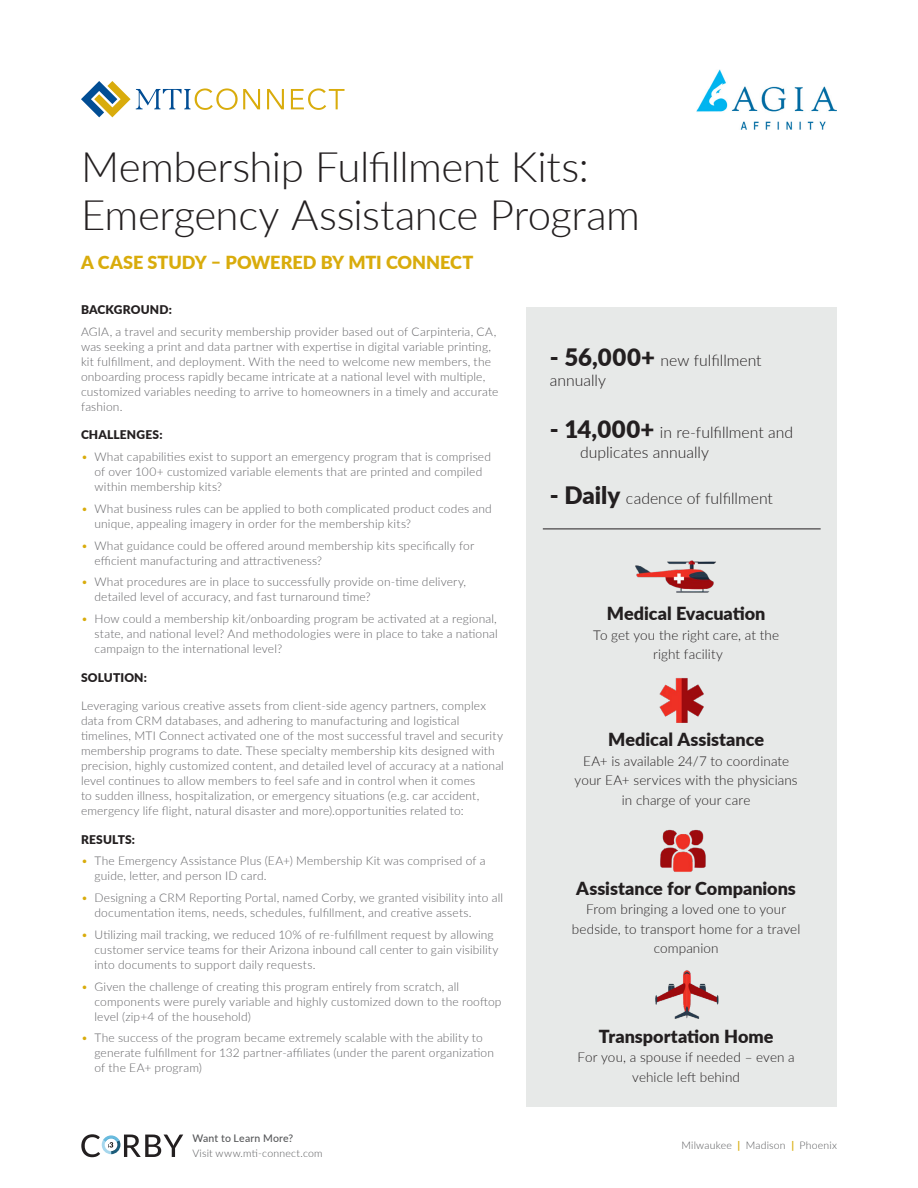
<style>
.page{position:relative;width:918px;height:1188px;background:#fff}
.page>*{position:absolute;margin:0;border:0;box-sizing:border-box;transform-origin:0 0}
.t1{font:300 42px/48px "Lato";letter-spacing:-.01em;color:#231f20}
.t2{font:900 18px "Lato";color:#231f20}
.t3{font:900 18px "Lato";color:#d9ac0c}
.t4{font:300 15.75px/19.5px "Lato";color:#231f20}
.t5{font:300 13.5px/19.5px "Lato";letter-spacing:.01em;color:#231f20;text-align:center}
.t6{font:300 12px/15px "Lato";letter-spacing:.015em;color:#636366}
.t7{font:900 12px "Lato";letter-spacing:.015em;color:#231f20}
.t8{font:300 10.5px "Lato";letter-spacing:.02em;color:#57585a}
.t9{font:500 10.5px "Lato";letter-spacing:.02em;color:#57585a}
.s1{color:#d9ac0c}
.s2{font-weight:900;font-size:24px}
.s3{font-weight:700;color:#d9ac0c}
</style>
<div class="page">
<div style="left:526px;top:308px;width:311px;height:799px;background:#e7e9e8"></div>
<svg style="left:81px;top:81px;width:179px;height:36px"></svg>
<svg style="left:267px;top:89px;width:17px;height:20px"></svg>
<svg style="left:291px;top:88px;width:54px;height:22px"></svg>
<img style="left:635px;top:560px;width:81px;height:33px">
<hr style="left:543px;top:529px;width:278px;height:1px;background:#231f20">
<img style="left:659px;top:678px;width:45px;height:45px">
<img style="left:660px;top:829px;width:46px;height:43px">
<img style="left:655px;top:970px;width:64px;height:49px">
<img style="left:697px;top:69px;width:140px;height:60px">
<svg style="left:81px;top:1134px;width:102px;height:23px"></svg>
<p class="t1" style="left:81px;top:141px;width:561px">Membership Fulfillment Kits:<br>Emergency Assistance Program</p>
<p class="t3" style="left:81px;top:249px;width:394px">A CASE STUDY – POWERED BY MTI CONNECT</p>
<p class="t7" style="left:81px;top:301px;width:92px">BACKGROUND:</p>
<p class="t6" style="left:81px;top:324px;width:419px">AGIA, a travel and security membership provider based out of Carpinteria, CA, was seeking a print and data partner with expertise in digital variable printing, kit fulfillment, and deployment. With the need to welcome new members, the onboarding process rapidly became intricate at a national level with multiple, customized variables needing to arrive to homeowners in a timely and accurate fashion.</p>
<p class="t7" style="left:81px;top:426px;width:83px">CHALLENGES:</p>
<p class="t6" style="left:94px;top:449px;width:398px;text-indent:-14px"><span class="s1">•</span> What capabilities exist to support an emergency program that is comprised of over 100+ customized variable elements that are printed and compiled within membership kits?</p>
<p class="t6" style="left:94px;top:501px;width:399px;text-indent:-14px"><span class="s1">•</span> What business rules can be applied to both complicated product codes and unique, appealing imagery in order for the membership kits?</p>
<p class="t6" style="left:94px;top:537px;width:381px;text-indent:-14px"><span class="s1">•</span> What guidance could be offered around membership kits specifically for efficient manufacturing and attractiveness?</p>
<p class="t6" style="left:94px;top:574px;width:373px;text-indent:-14px"><span class="s1">•</span> What procedures are in place to successfully provide on-time delivery, detailed level of accuracy, and fast turnaround time?</p>
<p class="t6" style="left:94px;top:611px;width:405px;text-align:justify;text-indent:-14px"><span class="s1">•</span> How could a membership kit/onboarding program be activated at a regional, state, and national level? And methodologies were in place to take a national campaign to the international level?</p>
<p class="t7" style="left:81px;top:668px;width:68px">SOLUTION:</p>
<p class="t6" style="left:81px;top:698px;width:424px">Leveraging various creative assets from client-side agency partners, complex data from CRM databases, and adhering to manufacturing and logistical timelines, MTI Connect activated one of the most successful travel and security membership programs to date. These specialty membership kits designed with precision, highly customized content, and detailed level of accuracy at a national level continues to allow members to feel safe and in control when it comes<br>to sudden illness, hospitalization, or emergency situations (e.g. car accident, emergency life flight, natural disaster and more).opportunities related to:</p>
<p class="t7" style="left:81px;top:830px;width:56px">RESULTS:</p>
<p class="t6" style="left:94px;top:853px;width:393px;text-indent:-14px"><span class="s1">•</span> The Emergency Assistance Plus (EA+) Membership Kit was comprised of a guide, letter, and person ID card.</p>
<p class="t6" style="left:94px;top:890px;width:410px;text-indent:-14px"><span class="s1">•</span> Designing a CRM Reporting Portal, named Corby, we granted visibility into all documentation items, needs, schedules, fulfillment, and creative assets.</p>
<p class="t6" style="left:94px;top:927px;width:406px;text-indent:-14px"><span class="s1">•</span> Utilizing mail tracking, we reduced 10% of re-fulfillment request by allowing customer service teams for their Arizona inbound call center to gain visibility into documents to support daily requests.</p>
<p class="t6" style="left:94px;top:978px;width:409px;text-indent:-14px"><span class="s1">•</span> Given the challenge of creating this program entirely from scratch, all components were purely variable and highly customized down to the rooftop level (zip+4 of the household)</p>
<p class="t6" style="left:94px;top:1030px;width:401px;text-indent:-14px"><span class="s1">•</span> The success of the program became extremely scalable with the ability to generate fulfillment for 132 partner-affiliates (under the parent organization of the EA+ program)</p>
<p class="t4" style="left:550px;top:350px;width:213px"><span class="s2">- 56,000+</span> new fulfillment annually</p>
<p class="t4" style="left:580px;top:422px;width:215px;text-indent:-30px"><span class="s2">- 14,000+</span> in re-fulfillment and duplicates annually</p>
<p class="t4" style="left:550px;top:488px;width:225px"><span class="s2">- Daily</span> cadence of fulfillment</p>
<p class="t2" style="left:607px;top:600px;width:160px">Medical Evacuation</p>
<p class="t5" style="left:593px;top:625px;width:188px">To get you the right care, at the</p>
<p class="t5" style="left:653px;top:644px;width:71px">right facility</p>
<p class="t2" style="left:608px;top:726px;width:157px">Medical Assistance</p>
<p class="t5" style="left:575px;top:751px;width:225px">EA+ is available 24/7 to coordinate your EA+ services with the physicians in charge of your care</p>
<p class="t2" style="left:576px;top:875px;width:221px">Assistance for Companions</p>
<p class="t5" style="left:572px;top:899px;width:230px">From bringing a loved one to your bedside, to transport home for a travel companion</p>
<p class="t2" style="left:599px;top:1023px;width:176px">Transportation Home</p>
<p class="t5" style="left:578px;top:1047px;width:219px">For you, a spouse if needed – even a vehicle left behind</p>
<p class="t9" style="left:192px;top:1131px;width:102px">Want to Learn More?</p>
<p class="t8" style="left:192px;top:1146px;width:132px">Visit www.mti-connect.com</p>
<p class="t8" style="left:682px;top:1138px;width:157px">Milwaukee <span class="s3">|</span> Madison <span class="s3">|</span> Phoenix</p>
</div>
